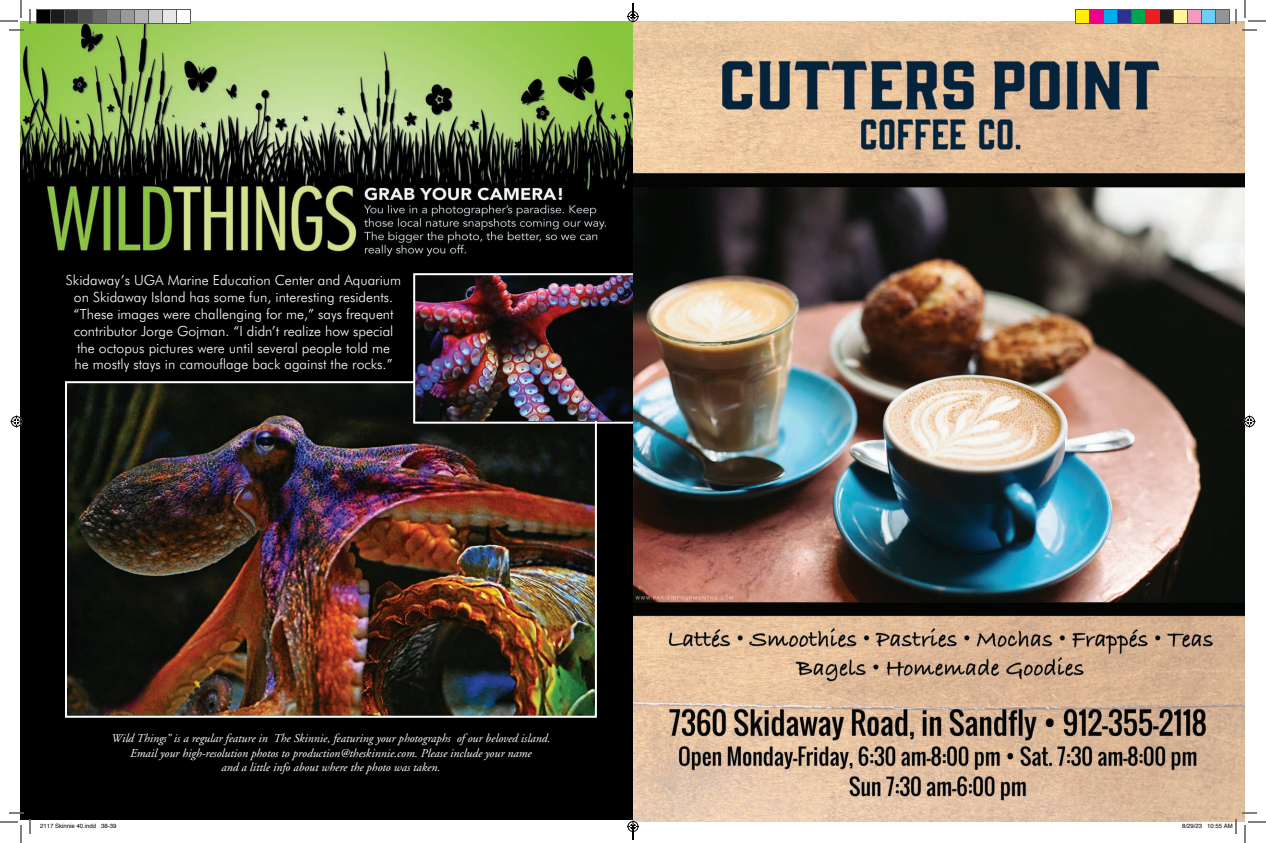
<style>
.page{position:relative;width:1266px;height:843px;background:#fff}
.page>*{position:absolute;margin:0;border:0;box-sizing:border-box;transform-origin:0 0}
.t1{font:300 14px/16.8px "Futura BT";color:#fff;text-align:center}
.t2{font:italic 12px/14.4px "Adobe Garamond";color:#fff;text-align:center}
.t3{font:6px "Helvetica";color:#000}
</style>
<div class="page">
<img style="left:21px;top:21px;width:612px;height:799px">
<img style="left:68px;top:384px;width:526px;height:331px">
<div style="left:65px;top:381px;width:532px;height:337px;border:2px solid #fff"></div>
<img style="left:416px;top:276px;width:217px;height:144px">
<div style="left:413px;top:273px;width:227px;height:151px;border:2px solid #fff"></div>
<img style="left:633px;top:21px;width:612px;height:801px">
<svg style="left:0;top:0;width:31px;height:31px"></svg>
<svg style="left:0;top:812px;width:31px;height:31px"></svg>
<svg style="left:1235px;top:0;width:31px;height:31px"></svg>
<svg style="left:10px;top:416px;width:12px;height:12px"></svg>
<svg style="left:1244px;top:416px;width:12px;height:12px"></svg>
<div style="left:36px;top:10px;width:14px;height:14px;background:#000"></div>
<div style="left:36px;top:9px;width:15px;height:15px;border:1px solid #595959"></div>
<div style="left:50px;top:10px;width:14px;height:14px;background:#1a1a1a"></div>
<div style="left:50px;top:9px;width:15px;height:15px;border:1px solid #595959"></div>
<div style="left:64px;top:10px;width:14px;height:14px;background:#333"></div>
<div style="left:64px;top:9px;width:15px;height:15px;border:1px solid #595959"></div>
<div style="left:78px;top:10px;width:14px;height:14px;background:#4d4d4d"></div>
<div style="left:78px;top:9px;width:15px;height:15px;border:1px solid #595959"></div>
<div style="left:92px;top:10px;width:14px;height:14px;background:#666"></div>
<div style="left:92px;top:9px;width:15px;height:15px;border:1px solid #595959"></div>
<div style="left:106px;top:10px;width:14px;height:14px;background:#808080"></div>
<div style="left:106px;top:9px;width:15px;height:15px;border:1px solid #595959"></div>
<div style="left:120px;top:10px;width:14px;height:14px;background:#999"></div>
<div style="left:120px;top:9px;width:15px;height:15px;border:1px solid #595959"></div>
<div style="left:134px;top:10px;width:14px;height:14px;background:#b3b3b3"></div>
<div style="left:134px;top:9px;width:15px;height:15px;border:1px solid #595959"></div>
<div style="left:148px;top:10px;width:14px;height:14px;background:#ccc"></div>
<div style="left:148px;top:9px;width:15px;height:15px;border:1px solid #595959"></div>
<div style="left:162px;top:10px;width:14px;height:14px;background:#e6e6e6"></div>
<div style="left:162px;top:9px;width:15px;height:15px;border:1px solid #595959"></div>
<div style="left:176px;top:10px;width:14px;height:14px;background:#fff"></div>
<div style="left:176px;top:9px;width:15px;height:15px;border:1px solid #595959"></div>
<div style="left:1076px;top:10px;width:14px;height:14px;background:#fff101"></div>
<div style="left:1075px;top:9px;width:15px;height:15px;border:1px solid #595959"></div>
<div style="left:1090px;top:10px;width:14px;height:14px;background:#ed028c"></div>
<div style="left:1089px;top:9px;width:15px;height:15px;border:1px solid #595959"></div>
<div style="left:1104px;top:10px;width:14px;height:14px;background:#00aeef"></div>
<div style="left:1103px;top:9px;width:15px;height:15px;border:1px solid #595959"></div>
<div style="left:1118px;top:10px;width:14px;height:14px;background:#2e3092"></div>
<div style="left:1117px;top:9px;width:15px;height:15px;border:1px solid #595959"></div>
<div style="left:1132px;top:10px;width:14px;height:14px;background:#00a54f"></div>
<div style="left:1131px;top:9px;width:15px;height:15px;border:1px solid #595959"></div>
<div style="left:1146px;top:10px;width:14px;height:14px;background:#ee1d23"></div>
<div style="left:1145px;top:9px;width:15px;height:15px;border:1px solid #595959"></div>
<div style="left:1160px;top:10px;width:14px;height:14px;background:#231f20"></div>
<div style="left:1159px;top:9px;width:15px;height:15px;border:1px solid #595959"></div>
<div style="left:1174px;top:10px;width:14px;height:14px;background:#fff79a"></div>
<div style="left:1173px;top:9px;width:15px;height:15px;border:1px solid #595959"></div>
<div style="left:1188px;top:10px;width:14px;height:14px;background:#f499c2"></div>
<div style="left:1187px;top:9px;width:15px;height:15px;border:1px solid #595959"></div>
<div style="left:1202px;top:10px;width:14px;height:14px;background:#6bcff6"></div>
<div style="left:1201px;top:9px;width:15px;height:15px;border:1px solid #595959"></div>
<div style="left:1216px;top:10px;width:14px;height:14px;background:#939598"></div>
<div style="left:1215px;top:9px;width:15px;height:15px;border:1px solid #595959"></div>
<svg style="left:1182px;top:812px;width:84px;height:31px"></svg>
<svg style="left:627px;top:3px;width:12px;height:19px"></svg>
<svg style="left:627px;top:820px;width:12px;height:20px"></svg>
<p class="t1" style="left:66px;top:272px;width:337px">Skidaway’s UGA Marine Education Center and Aquarium on Skidaway Island has some fun, interesting residents. “These images were challenging for me,” says frequent contributor Jorge Gojman. “I didn’t realize how special the octopus pictures were until several people told me<br>he mostly stays in camouflage back against the rocks.”</p>
<p class="t2" style="left:112px;top:732px;width:440px">Wild Things” is a regular feature in The Skinnie, featuring your photographs of our beloved island.<br>Email your high-resolution photos to production@theskinnie.com. Please include your name<br>and a little info about where the photo was taken.</p>
<p class="t3" style="left:40px;top:821px;width:78px">2117 Skinnie 40.indd 38-39</p>
<p class="t3" style="left:1182px;top:821px;width:52px">8/29/23 10:55 AM</p>
</div>
